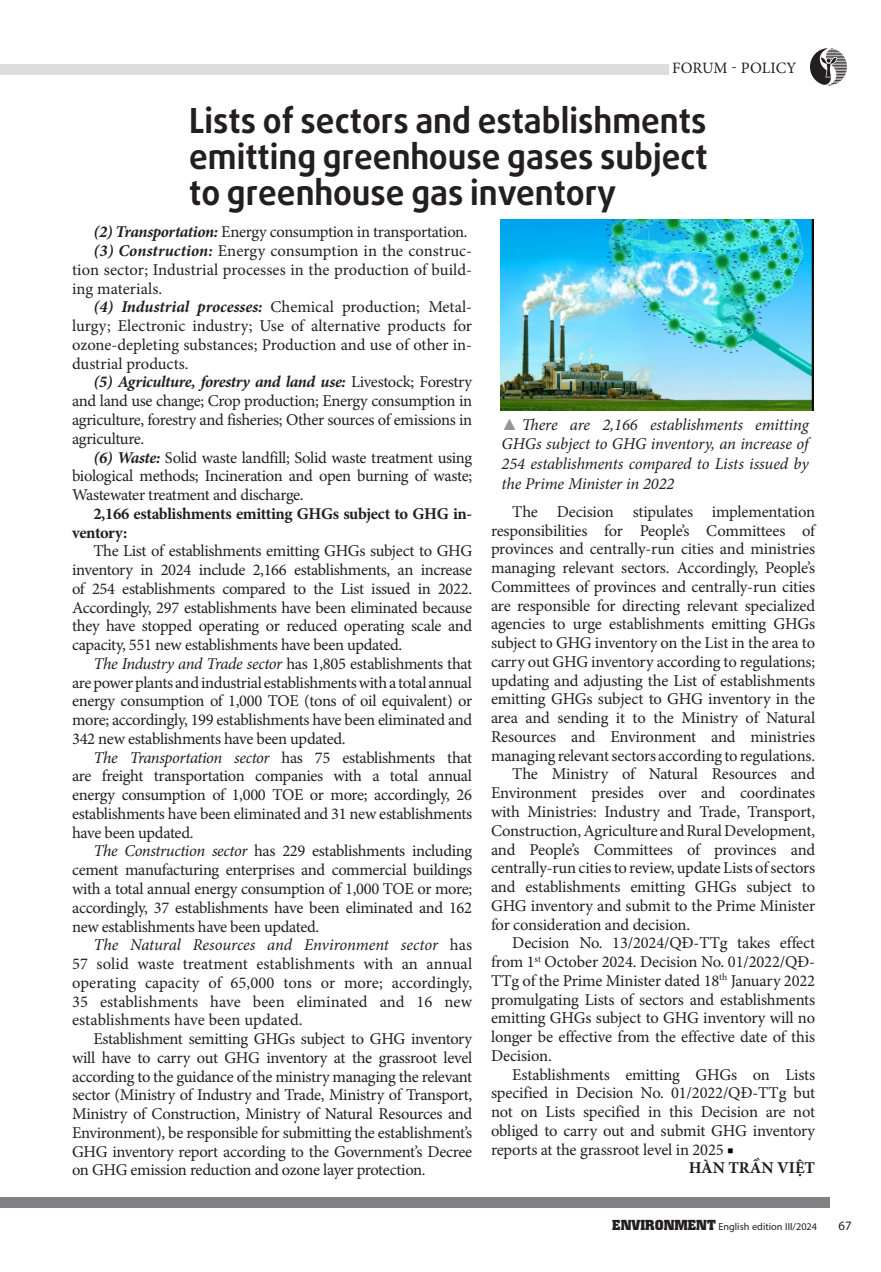
<style>
.page{position:relative;width:881px;height:1272px;background:#fff}
.page>*{position:absolute;margin:0;border:0;box-sizing:border-box;transform-origin:0 0}
.tit{font:700 34.5px/36px "UTM Daxline";color:#231f20;text-align:justify}
.noi_dung{font:16.5px/18.8px "Minion Pro";letter-spacing:-.015em;color:#231f20;text-align:justify}
.t1{font:italic 16.5px/19.8px "Minion Pro";letter-spacing:-.01em;color:#231f20;text-align:justify}
.noi_dung-2{font:700 16.5px/18.8px "Minion Pro";letter-spacing:-.025em;color:#231f20}
.tac_gia{font:700 16.5px "Minion Pro";letter-spacing:-.005em;color:#231f20}
.t2{font:15.9px "Minion Pro";color:#231f20}
.t3{font:14.4px "Myriad Arabic";color:#231f20}
.s1{font-weight:700;font-style:italic}
.s2{font-style:italic}
.s3{font-family:"Arial";color:#939598}
.s4{color:#000}
.s5{font-family:"UTM Colossalis"}
.s6{font-size:18px}
</style>
<div class="page">
<svg style="left:810px;top:48px;width:36px;height:37px"></svg>
<div style="left:0;top:1197px;width:829px;height:11px;background:#808285"></div>
<div style="left:0;top:64px;width:668px;height:10px;background:#dcdddf"></div>
<img style="left:500px;top:219px;width:313px;height:192px">
<p class="t2" style="left:672px;top:58px;width:126px">FORUM - POLICY</p>
<p class="tit" style="left:189px;top:100px;width:520px">Lists of sectors and establishments emitting greenhouse gases subject to greenhouse gas inventory</p>
<p class="noi_dung" style="left:93px;top:223px;width:376px"><span class="s1">(2) Transportation:</span> Energy consumption in transportation.</p>
<p class="noi_dung" style="left:72px;top:241px;width:401px;text-indent:21px"><span class="s1">(3) Construction:</span> Energy consumption in the construc&shy;tion sector; Industrial processes in the production of build&shy;ing materials.</p>
<p class="noi_dung" style="left:72px;top:298px;width:401px;text-indent:21px"><span class="s1">(4) Industrial processes:</span> Chemical production; Metal&shy;lurgy; Electronic industry; Use of alternative products for ozone-depleting substances; Production and use of other in&shy;dustrial products.</p>
<p class="noi_dung" style="left:72px;top:373px;width:401px;text-indent:21px"><span class="s1">(5) Agriculture, forestry and land use:</span> Livestock; Forestry and land use change; Crop production; Energy consumption in agriculture, forestry and fisheries; Other sources of emissions in agriculture.</p>
<p class="noi_dung" style="left:72px;top:448px;width:401px;text-indent:21px"><span class="s1">(6) Waste:</span> Solid waste landfill; Solid waste treatment using biological methods; Incineration and open burning of waste; Wastewater treatment and discharge.</p>
<p class="noi_dung-2" style="left:72px;top:504px;width:401px;text-indent:21px">2,166 establishments emitting GHGs subject to GHG in&shy;ventory:</p>
<p class="noi_dung" style="left:72px;top:541px;width:401px;text-indent:21px">The List of establishments emitting GHGs subject to GHG inventory in 2024 include 2,166 establishments, an increase of 254 establishments compared to the List issued in 2022.<br>Accordingly, 297 establishments have been eliminated because they have stopped operating or reduced operating scale and capacity, 551 new establishments have been updated.</p>
<p class="noi_dung" style="left:72px;top:654px;width:401px;text-indent:21px"><span class="s2">The Industry and Trade sector</span> has 1,805 establishments that are power plants and industrial establishments with a total annual energy consumption of 1,000 TOE (tons of oil equivalent) or more; accordingly, 199 establishments have been eliminated and 342 new establishments have been updated.</p>
<p class="noi_dung" style="left:72px;top:748px;width:401px;text-indent:21px"><span class="s2">The Transportation sector</span> has 75 establishments that are freight transportation companies with a total annual energy consumption of 1,000 TOE or more; accordingly, 26 establishments have been eliminated and 31 new establishments have been updated.</p>
<p class="noi_dung" style="left:72px;top:841px;width:401px;text-indent:21px"><span class="s2">The Construction sector</span> has 229 establishments including cement manufacturing enterprises and commercial buildings with a total annual energy consumption of 1,000 TOE or more; accordingly, 37 establishments have been eliminated and 162 new establishments have been updated.</p>
<p class="noi_dung" style="left:72px;top:935px;width:401px;text-indent:21px"><span class="s2">The Natural Resources and Environment sector</span> has 57 solid waste treatment establishments with an annual operating capacity of 65,000 tons or more; accordingly, 35 establishments have been eliminated and 16 new establishments have been updated.</p>
<p class="noi_dung" style="left:72px;top:1029px;width:401px;text-indent:21px">Establishment semitting GHGs subject to GHG inventory will have to carry out GHG inventory at the grassroot level according to the guidance of the ministry managing the relevant sector (Ministry of Industry and Trade, Ministry of Transport, Ministry of Construction, Ministry of Natural Resources and Environment), be responsible for submitting the establishment’s GHG inventory report according to the Government’s Decree on GHG emission reduction and ozone layer protection.</p>
<p class="t1" style="left:501px;top:414px;width:308px"><span class="s3">▲</span> There are 2,166 establishments emitting GHGs subject to GHG inventory, an increase of 254 establishments compared to Lists issued by the Prime Minister in 2022</p>
<p class="noi_dung" style="left:491px;top:502px;width:325px;text-indent:21px">The Decision stipulates implementation responsibilities for People’s Committees of provinces and centrally-run cities and ministries managing relevant sectors. Accordingly, People’s Committees of provinces and centrally-run cities are responsible for directing relevant specialized agencies to urge establishments emitting GHGs subject to GHG inventory on the List in the area to carry out GHG inventory according to regulations; updating and adjusting the List of establishments emitting GHGs subject to GHG inventory in the area and sending it to the Ministry of Natural Resources and Environment and ministries managing relevant sectors according to regulations.</p>
<p class="noi_dung" style="left:491px;top:765px;width:325px;text-indent:21px">The Ministry of Natural Resources and Environment presides over and coordinates with Ministries: Industry and Trade, Transport, Construction, Agriculture and Rural Development, and People’s Committees of provinces and centrally-run cities to review, update Lists of sectors and establishments emitting GHGs subject to GHG inventory and submit to the Prime Minister for consideration and decision.</p>
<p class="noi_dung" style="left:491px;top:933px;width:325px;text-indent:21px">Decision No. 13/2024/QĐ-TTg takes effect from 1<sup>st</sup> October 2024. Decision No. 01/2022/QĐ-TTg of the Prime Minister dated 18<sup>th</sup> January 2022 promulgating Lists of sectors and establishments emitting GHGs subject to GHG inventory will no longer be effective from the effective date of this Decision.</p>
<p class="noi_dung" style="left:491px;top:1065px;width:325px;text-indent:21px">Establishments emitting GHGs on Lists specified in Decision No. 01/2022/QĐ-TTg but not on Lists specified in this Decision are not obliged to carry out and submit GHG inventory reports at the grassroot level in 2025 <span class="s4">■</span></p>
<p class="tac_gia" style="left:688px;top:1156px;width:128px">HÀN TRẦN VIỆT</p>
<p class="t3" style="left:612px;top:1216px;width:241px"><span class="s5">ENVIRONMENT</span> English edition III/2024 <span class="s6">67</span></p>
</div>
